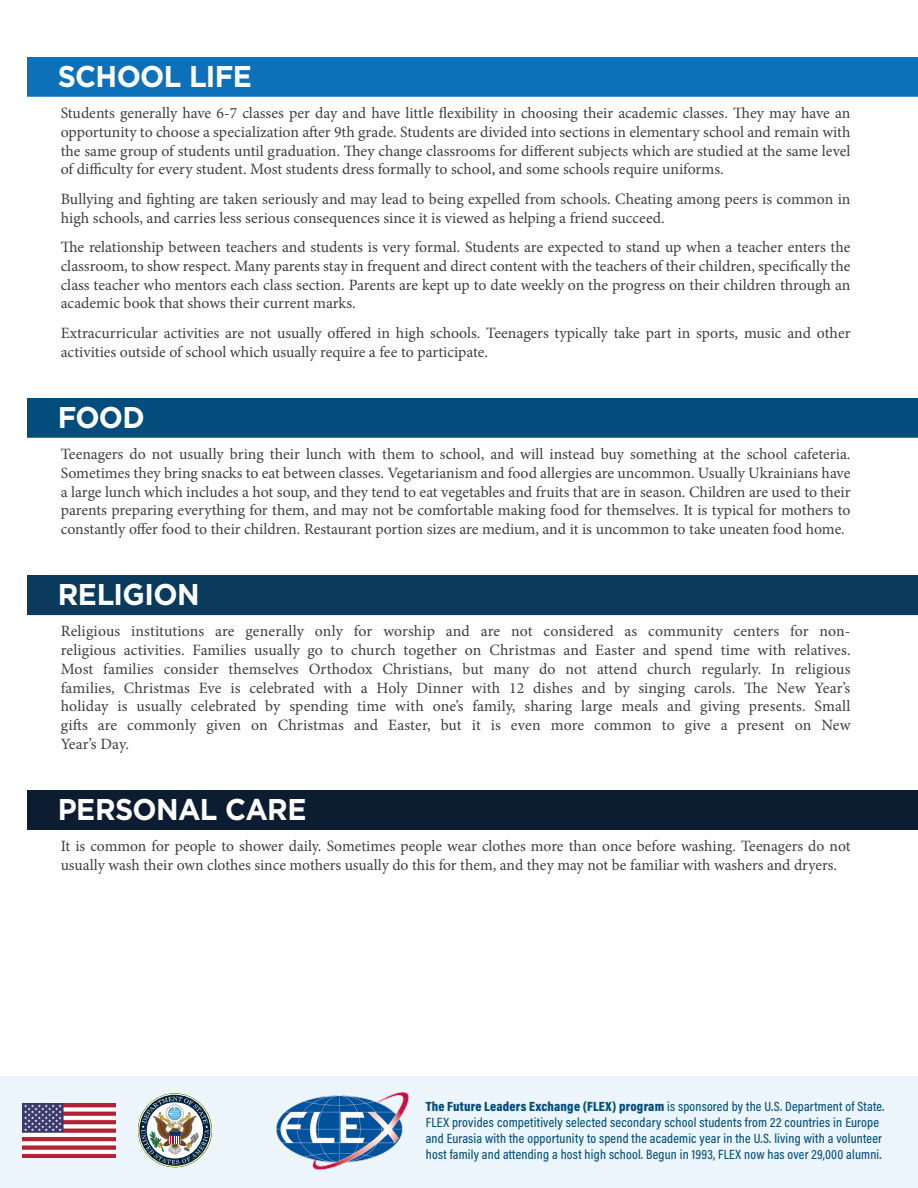
<style>
.page{position:relative;width:918px;height:1188px;background:#fff}
.page>*{position:absolute;margin:0;border:0;box-sizing:border-box;transform-origin:0 0}
.Personal_Care{font:700 30px "Gotham";letter-spacing:-.02em;color:#fff;scale:.95 1}
.School_Life{font:700 30px "Gotham";letter-spacing:-.02em;color:#fff;scale:.95 1}
.Religion{font:700 30px "Gotham";letter-spacing:-.02em;color:#fff;scale:.95 1}
.Food{font:700 30px "Gotham";color:#fff;scale:.95 1}
.t1{font:15.75px/18.8px "Minion Pro";color:#3e3e3f;text-align:justify}
.t2{font:500 13.5px/16.2px "Acumin Pro Cond";letter-spacing:.015em;color:#034d7d}
.s1{font-weight:900}
</style>
<div class="page">
<div style="left:0;top:1076px;width:918px;height:112px;background:#ebf5fb"></div>
<img style="left:276px;top:1092px;width:133px;height:78px">
<img style="left:23px;top:1103px;width:92px;height:54px">
<img style="left:138px;top:1093px;width:74px;height:74px">
<div style="left:27px;top:57px;width:891px;height:30px;background:#0d71b9"></div>
<div style="left:27px;top:77px;width:891px;height:20px;background:#0d71b9"></div>
<div style="left:27px;top:398px;width:891px;height:30px;background:#034d7d"></div>
<div style="left:27px;top:418px;width:891px;height:20px;background:#034d7d"></div>
<div style="left:27px;top:575px;width:891px;height:30px;background:#0a3a5c"></div>
<div style="left:27px;top:596px;width:891px;height:19px;background:#0a3a5c"></div>
<div style="left:27px;top:790px;width:891px;height:30px;background:#0d1d31"></div>
<div style="left:27px;top:810px;width:891px;height:20px;background:#0d1d31"></div>
<p class="School_Life" style="left:58px;top:56px;width:206px">SCHOOL LIFE</p>
<p class="t1" style="left:61px;top:104px;width:791px">Students generally have 6-7 classes per day and have little flexibility in choosing their academic classes. They may have an opportunity to choose a specialization after 9th grade. Students are divided into sections in elementary school and remain with the same group of students until graduation. They change classrooms for different subjects which are studied at the same level of difficulty for every student. Most students dress formally to school, and some schools require uniforms.</p>
<p class="t1" style="left:61px;top:190px;width:791px">Bullying and fighting are taken seriously and may lead to being expelled from schools. Cheating among peers is common in high schools, and carries less serious consequences since it is viewed as helping a friend succeed.</p>
<p class="t1" style="left:61px;top:238px;width:791px">The relationship between teachers and students is very formal. Students are expected to stand up when a teacher enters the classroom, to show respect. Many parents stay in frequent and direct content with the teachers of their children, specifically the class teacher who mentors each class section. Parents are kept up to date weekly on the progress on their children through an academic book that shows their current marks.</p>
<p class="t1" style="left:61px;top:324px;width:791px">Extracurricular activities are not usually offered in high schools. Teenagers typically take part in sports, music and other activities outside of school which usually require a fee to participate.</p>
<p class="Food" style="left:58px;top:397px;width:93px">FOOD</p>
<p class="t1" style="left:61px;top:445px;width:791px">Teenagers do not usually bring their lunch with them to school, and will instead buy something at the school cafeteria.<br>Sometimes they bring snacks to eat between classes. Vegetarianism and food allergies are uncommon. Usually Ukrainians have a large lunch which includes a hot soup, and they tend to eat vegetables and fruits that are in season. Children are used to their parents preparing everything for them, and may not be comfortable making food for themselves. It is typical for mothers to constantly offer food to their children. Restaurant portion sizes are medium, and it is uncommon to take uneaten food home.</p>
<p class="Religion" style="left:58px;top:575px;width:151px">RELIGION</p>
<p class="t1" style="left:61px;top:622px;width:791px">Religious institutions are generally only for worship and are not considered as community centers for non&shy;religious activities. Families usually go to church together on Christmas and Easter and spend time with relatives.<br>Most families consider themselves Orthodox Christians, but many do not attend church regularly. In religious families, Christmas Eve is celebrated with a Holy Dinner with 12 dishes and by singing carols. The New Year’s holiday is usually celebrated by spending time with one’s family, sharing large meals and giving presents. Small gifts are commonly given on Christmas and Easter, but it is even more common to give a present on New Year’s Day.</p>
<p class="Personal_Care" style="left:58px;top:790px;width:263px">PERSONAL CARE</p>
<p class="t1" style="left:61px;top:837px;width:791px">It is common for people to shower daily. Sometimes people wear clothes more than once before washing. Teenagers do not usually wash their own clothes since mothers usually do this for them, and they may not be familiar with washers and dryers.</p>
<p class="t2" style="left:426px;top:1098px;width:460px"><span class="s1">The Future Leaders Exchange (FLEX) program</span> is sponsored by the U.S. Department of State.<br>FLEX provides competitively selected secondary school students from 22 countries in Europe and Eurasia with the opportunity to spend the academic year in the U.S. living with a volunteer host family and attending a host high school. Begun in 1993, FLEX now has over 29,000 alumni.</p>
</div>
